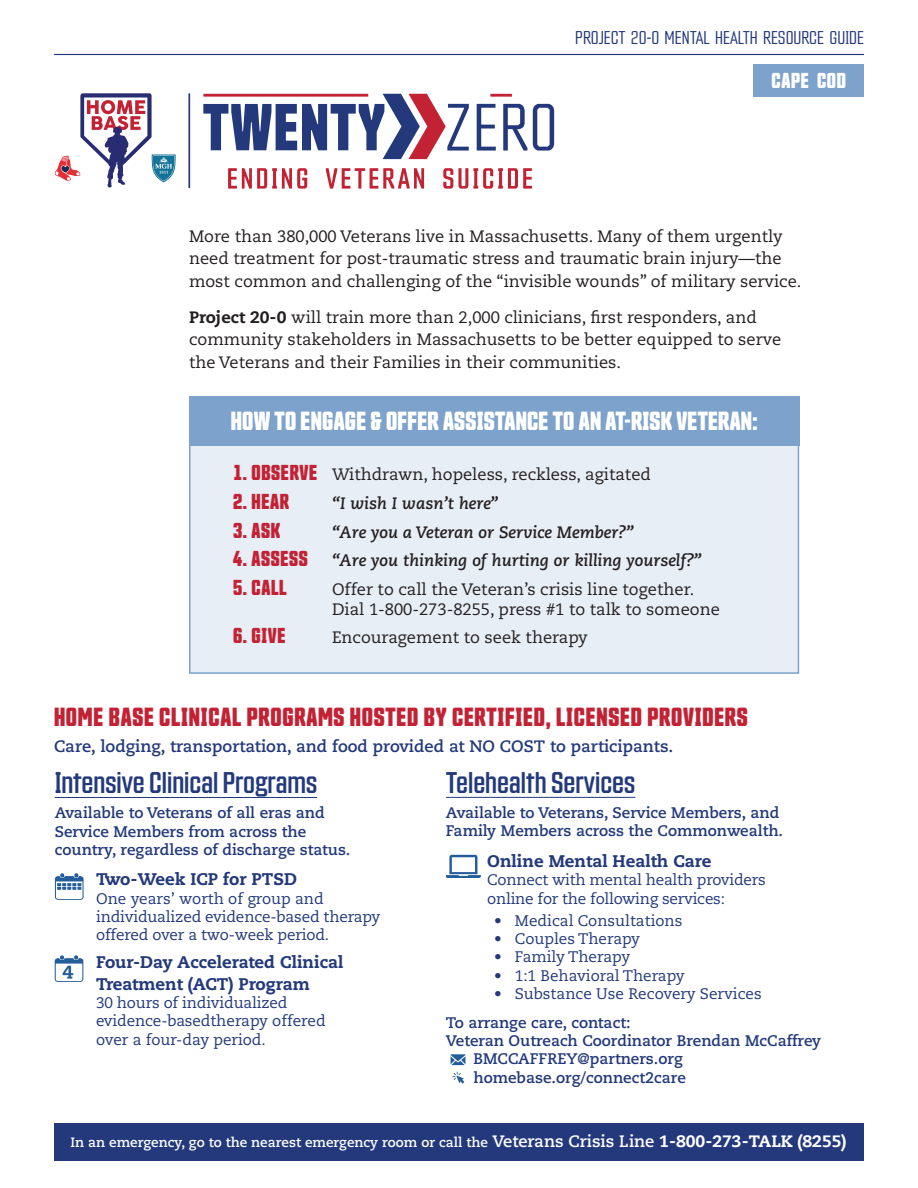
<style>
.page{position:relative;width:918px;height:1188px;background:#fff}
.page>*{position:absolute;margin:0;border:0;box-sizing:border-box;transform-origin:0 0}
.t1{font:29.1px "Countach";color:#23397b}
.t2{font:700 25.5px "Countach";letter-spacing:.03em;color:#c22234}
.t3{font:700 25.5px "Countach";letter-spacing:.01em;color:#fff}
.t4{font:700 21px "Countach";letter-spacing:.03em;color:#c22234}
.t5{font:700 21px "Countach";letter-spacing:.03em;color:#fff}
.t6{font:300 18px "Countach";color:#23397b}
.t7{font:800 16.8px/22px "Caecilia LT Pro 85";color:#23397b}
.t8{font:16.5px/22.5px "Caecilia LT Pro 55 Roman";color:#231f20}
.t9{font:italic 700 16.5px "Caecilia LT Pro 76";color:#231f20}
.t10{font:700 16.5px "Caecilia LT Std";color:#23397b}
.t11{font:15.3px/18.3px "Caecilia LT Std";letter-spacing:-.01em;color:#23397b}
.t12{font:700 15.3px/18.3px "Caecilia LT Std";color:#23397b}
.t13{font:700 15.3px "Caecilia LT Pro 75";color:#23397b}
.t14{font:700 13.5px "Caecilia LT Std";color:#fff}
.s1{font-family:"Caecilia LT Pro 85";font-weight:800}
.s2{font-family:"Countach";font-weight:700;font-size:21px;color:#c22234}
.s3{font-family:"Countach";font-style:normal;font-size:21px;color:#c22234}
.s4{font-size:16.5px}
.s5{font-family:"Caecilia LT Pro 85";font-weight:800;font-size:16.5px}
</style>
<div class="page">
<div style="left:753px;top:64px;width:111px;height:33px;background:#7da2cb"></div>
<hr style="left:54px;top:54px;width:810px;height:1px;background:#23397b">
<div style="left:54px;top:1123px;width:810px;height:38px;background:#23397b"></div>
<svg style="left:228px;top:168px;width:79px;height:21px"></svg>
<svg style="left:326px;top:168px;width:98px;height:21px"></svg>
<svg style="left:443px;top:168px;width:89px;height:21px"></svg>
<svg style="left:203px;top:94px;width:266px;height:65px"></svg>
<svg style="left:477px;top:104px;width:19px;height:47px"></svg>
<svg style="left:503px;top:104px;width:24px;height:47px"></svg>
<svg style="left:533px;top:104px;width:21px;height:47px"></svg>
<hr style="left:203px;top:94px;width:165px;height:3px;background:#c22234">
<hr style="left:490px;top:94px;width:22px;height:3px;background:#c22234">
<hr style="left:188px;top:93px;width:2px;height:95px;background:#23397b">
<svg style="left:54px;top:93px;width:121px;height:95px"></svg>
<hr style="left:446px;top:797px;width:189px;height:1px;background:#23397b">
<svg style="left:446px;top:855px;width:35px;height:23px"></svg>
<hr style="left:55px;top:797px;width:262px;height:1px;background:#23397b">
<svg style="left:55px;top:873px;width:29px;height:27px"></svg>
<svg style="left:55px;top:955px;width:28px;height:27px"></svg>
<svg style="left:452px;top:1072px;width:12px;height:12px"></svg>
<svg style="left:451px;top:1054px;width:14px;height:11px"></svg>
<div style="left:189px;top:396px;width:610px;height:278px;background:#e8eef6;border:2px solid #7da2cb"></div>
<div style="left:189px;top:396px;width:610px;height:50px;background:#7da2cb"></div>
<p class="t6" style="left:575px;top:26px;width:290px">PROJECT 20-0 MENTAL HEALTH RESOURCE GUIDE</p>
<p class="t5" style="left:772px;top:67px;width:76px">CAPE COD</p>
<p class="t8" style="left:189px;top:225px;width:614px">More than 380,000 Veterans live in Massachusetts. Many of them urgently need treatment for post-traumatic stress and traumatic brain injury—the most common and challenging of the “invisible wounds” of military service.</p>
<p class="t8" style="left:189px;top:306px;width:594px"><span class="s1">Project 20-0</span> will train more than 2,000 clinicians, first responders, and community stakeholders in Massachusetts to be better equipped to serve the Veterans and their Families in their communities.</p>
<h2 class="t3" style="left:231px;top:404px;width:528px">HOW TO ENGAGE &amp; OFFER ASSISTANCE TO AN AT-RISK VETERAN:</h2>
<p class="t8" style="left:233px;top:463px;width:419px"><span class="s2">1. OBSERVE</span> Withdrawn, hopeless, reckless, agitated</p>
<p class="t4" style="left:233px;top:488px;width:57px">2. HEAR</p>
<p class="t9" style="left:332px;top:492px;width:168px">“I wish I wasn’t here”</p>
<p class="t4" style="left:233px;top:517px;width:49px">3. ASK</p>
<p class="t9" style="left:332px;top:521px;width:304px">“Are you a Veteran or Service Member?”</p>
<p class="t9" style="left:233px;top:550px;width:471px"><span class="s3">4. ASSESS</span> “Are you thinking of hurting or killing yourself?”</p>
<p class="t4" style="left:233px;top:574px;width:55px">5. CALL</p>
<p class="t8" style="left:332px;top:579px;width:389px;line-height:19.8px">Offer to call the Veteran’s crisis line together.<br>Dial 1-800-273-8255, press #1 to talk to someone</p>
<p class="t4" style="left:233px;top:622px;width:54px">6. GIVE</p>
<p class="t8" style="left:332px;top:626px;width:257px">Encouragement to seek therapy</p>
<h2 class="t2" style="left:54px;top:700px;width:695px">HOME BASE CLINICAL PROGRAMS HOSTED BY CERTIFIED, LICENSED PROVIDERS</h2>
<p class="t10" style="left:54px;top:737px;width:621px">Care, lodging, transportation, and food provided at NO COST to participants.</p>
<h1 class="t1" style="left:446px;top:764px;width:191px">Telehealth Services</h1>
<p class="t12" style="left:446px;top:804px;width:339px">Available to Veterans, Service Members, and<br>Family Members across the Commonwealth.</p>
<p class="t7" style="left:487px;top:849px;width:226px">Online Mental Health Care</p>
<p class="t11" style="left:487px;top:871px;width:280px">Connect with mental health providers online for the following services:</p>
<p class="t11" style="left:494px;top:911px;width:190px">• Medical Consultations</p>
<p class="t11" style="left:494px;top:930px;width:147px">• Couples Therapy</p>
<p class="t11" style="left:494px;top:948px;width:137px">• Family Therapy</p>
<p class="t11" style="left:494px;top:966px;width:192px">• 1:1 Behavioral Therapy</p>
<p class="t11" style="left:494px;top:985px;width:269px">• Substance Use Recovery Services</p>
<p class="t13" style="left:446px;top:1012px;width:186px">To arrange care, contact:</p>
<p class="t13" style="left:446px;top:1030px;width:377px">Veteran Outreach Coordinator Brendan McCaffrey</p>
<p class="t13" style="left:474px;top:1049px;width:211px">BMCCAFFREY@partners.org</p>
<p class="t13" style="left:474px;top:1067px;width:214px">homebase.org/connect2care</p>
<h1 class="t1" style="left:55px;top:764px;width:264px">Intensive Clinical Programs</h1>
<p class="t12" style="left:55px;top:804px;width:297px">Available to Veterans of all eras and<br>Service Members from across the country, regardless of discharge status.</p>
<p class="t7" style="left:96px;top:868px;width:202px">Two-Week ICP for PTSD</p>
<p class="t11" style="left:96px;top:890px;width:286px">One years’ worth of group and individualized evidence-based therapy offered over a two-week period.</p>
<p class="t7" style="left:96px;top:950px;width:249px">Four-Day Accelerated Clinical<br>Treatment (ACT) Program</p>
<p class="t11" style="left:96px;top:994px;width:231px">30 hours of individualized evidence-basedtherapy offered over a four-day period.</p>
<p class="t14" style="left:70px;top:1134px;width:778px">In an emergency, go to the nearest emergency room or call the <span class="s4">Veterans Crisis Line</span> <span class="s5">1-800-273-TALK (8255)</span></p>
</div>
